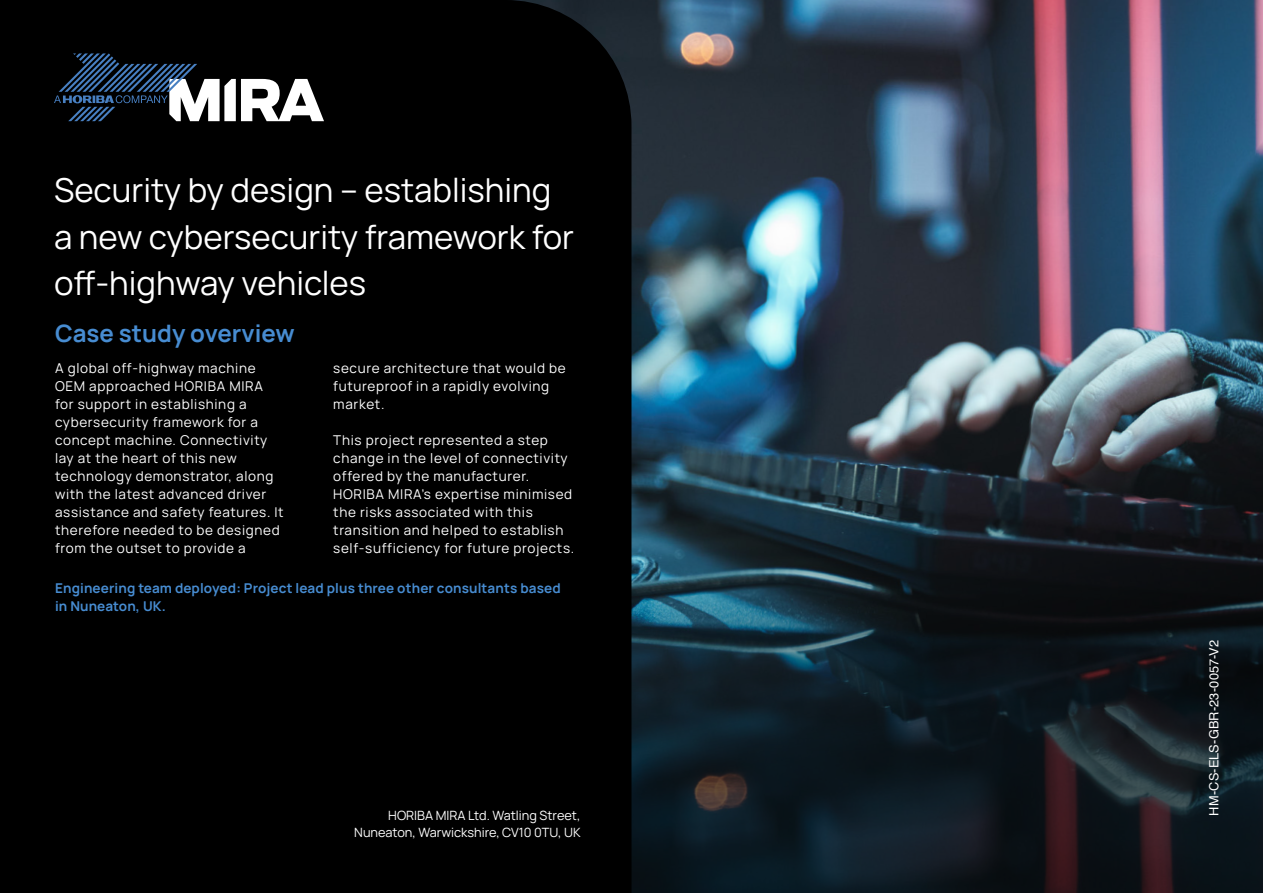
<style>
.page{position:relative;width:1263px;height:893px;background:#fff}
.page>*{position:absolute;margin:0;border:0;box-sizing:border-box;transform-origin:0 0}
.t1{font:33px/46.5px "Manrope";color:#fff}
.t2{font:700 24px "Manrope";color:#478cd1}
.t3{font:13.5px/18px "Manrope";letter-spacing:.05em;color:#fff}
.t4{font:700 13.5px/18px "Manrope";letter-spacing:.01em;color:#478cd1}
.t5{font:12.75px/16.5px "Manrope";color:#fff;text-align:right}
.t6{font:12.75px "Helvetica";letter-spacing:.005em;color:#fff}
</style>
<div class="page">
<img style="left:631px;top:0;width:632px;height:893px">
<div style="left:0;top:0;width:631px;height:893px;background:#000"></div>
<svg style="left:54px;top:53px;width:270px;height:68px"></svg>
<h1 class="t1" style="left:54px;top:166px;width:522px">Security by design – establishing a new cybersecurity framework for off-highway vehicles</h1>
<h2 class="t2" style="left:55px;top:316px;width:241px">Case study overview</h2>
<p class="t3" style="left:55px;top:359px;width:230px">A global off-highway machine<br>OEM approached HORIBA MIRA for support in establishing a cybersecurity framework for a concept machine. Connectivity lay at the heart of this new technology demonstrator, along with the latest advanced driver assistance and safety features. It therefore needed to be designed from the outset to provide a</p>
<p class="t3" style="left:333px;top:359px;width:234px">secure architecture that would be futureproof in a rapidly evolving market.</p>
<p class="t3" style="left:333px;top:431px;width:242px">This project represented a step change in the level of connectivity offered by the manufacturer.<br>HORIBA MIRA’s expertise minimised the risks associated with this transition and helped to establish self-sufficiency for future projects.</p>
<p class="t4" style="left:55px;top:579px;width:507px">Engineering team deployed: Project lead plus three other consultants based in Nuneaton, UK.</p>
<p class="t5" style="left:354px;top:807px;width:228px">HORIBA MIRA Ltd. Watling Street,<br>Nuneaton, Warwickshire, CV10 0TU, UK</p>
<p class="t6" style="left:1204px;top:816px;width:177px;rotate:-90deg">HM-CS-ELS-GBR-23-0057-V2</p>
</div>
